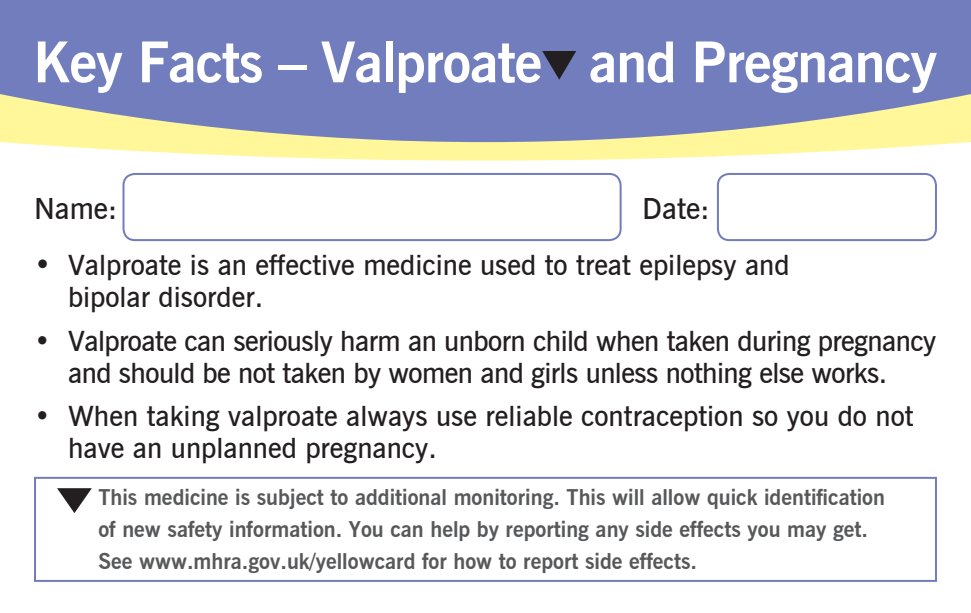
<style>
.page{position:relative;width:971px;height:613px;background:#fff}
.page>*{position:absolute;margin:0;border:0;box-sizing:border-box;transform-origin:0 0}
.t1{font:700 56px "News Gothic BT";letter-spacing:-.02em;color:#fff}
.t2{font:600 29.2px "News Gothic BT";color:#231f20}
.t3{font:600 28px/32px "News Gothic BT";color:#231f20}
.t4{font:600 28px/32px "News Gothic BT";letter-spacing:-.02em;color:#231f20;text-align:center}
.t5{font:700 21.6px/32px "News Gothic BT";color:#57585a}
.s1{font-size:29.2px}
</style>
<div class="page">
<svg style="left:0;top:142px;width:971px;height:18px;fill:#fff79a"></svg>
<svg style="left:0;top:0;width:971px;height:142px;background:#808ab9"></svg>
<svg style="left:542px;top:51px;width:34px;height:29px"></svg>
<div style="left:34px;top:476px;width:903px;height:105px;border:2px solid #717dbd"></div>
<svg style="left:57px;top:488px;width:35px;height:24px"></svg>
<div style="left:122px;top:173px;width:499px;height:68px;border:2px solid #717dbd;border-radius:11px"></div>
<div style="left:717px;top:173px;width:220px;height:68px;border:2px solid #717dbd;border-radius:11px"></div>
<h1 class="t1" style="left:34px;top:28px;width:905px">Key Facts – Valproate and Pregnancy</h1>
<h2 class="t2" style="left:34px;top:190px;width:85px">Name:</h2>
<h2 class="t2" style="left:642px;top:190px;width:69px">Date:</h2>
<p class="t3" style="left:68px;top:249px;width:723px;text-indent:-34px"><span class="s1">•</span> Valproate is an effective medicine used to treat epilepsy and bipolar disorder.</p>
<p class="t4" style="left:34px;top:324px;width:903px">• Valproate can seriously harm an unborn child when taken during pregnancy and should be not taken by women and girls unless nothing else works.</p>
<p class="t3" style="left:68px;top:399px;width:847px;text-indent:-34px">• When taking valproate always use reliable contraception so you do not have an unplanned pregnancy.</p>
<p class="t5" style="left:98px;top:481px;width:788px">This medicine is subject to additional monitoring. This will allow quick identification of new safety information. You can help by reporting any side effects you may get.<br>See www.mhra.gov.uk/yellowcard for how to report side effects.</p>
</div>
